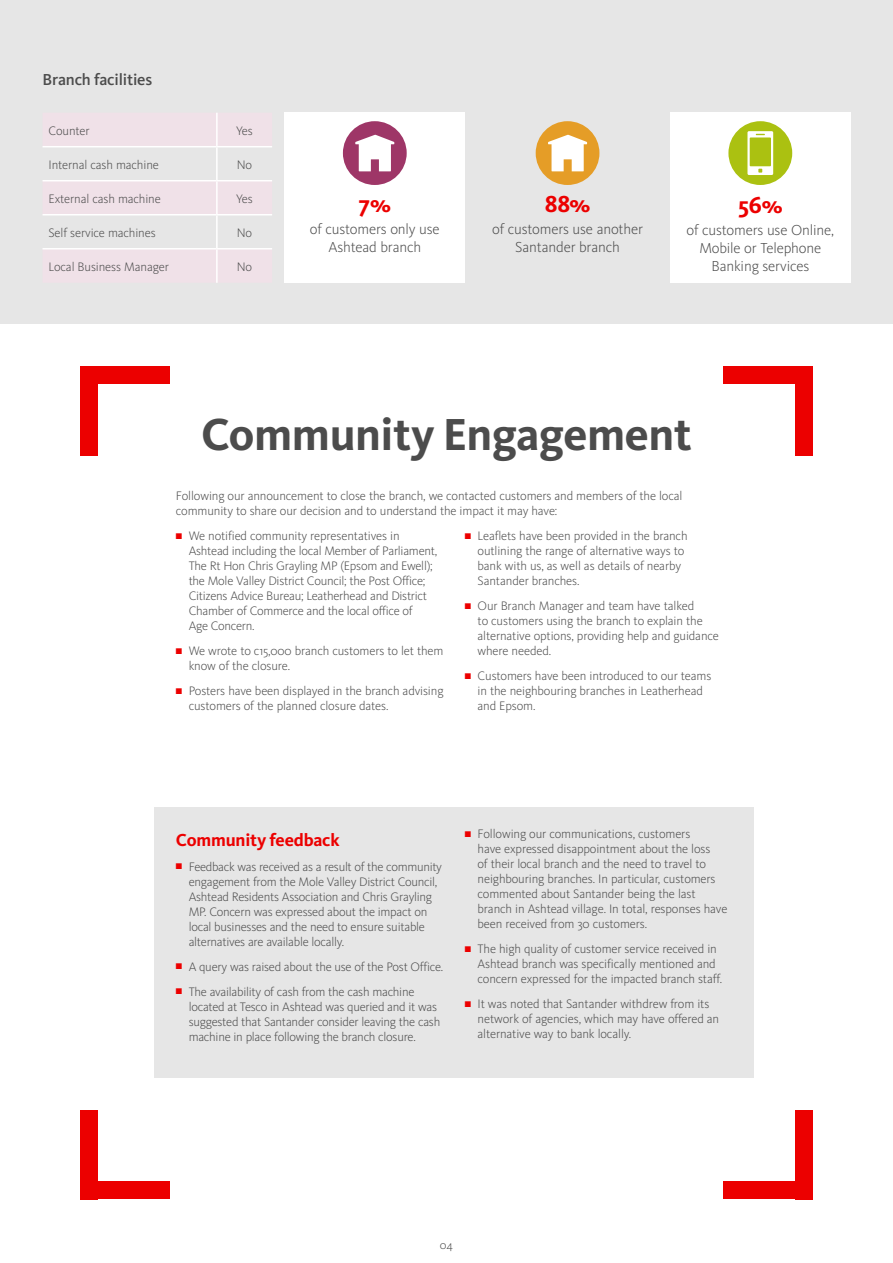
<style>
.page{position:relative;width:893px;height:1263px;background:#fff}
.page>*{position:absolute;margin:0;border:0;box-sizing:border-box;transform-origin:0 0}
.t1{font:700 46.5px "Kievit OT";letter-spacing:-.01em;color:#4c4c4c}
.t2{font:700 24px "Kievit OT";color:#ec0000}
.t3{font:700 18px "Kievit OT";letter-spacing:-.01em;color:#ec0000}
.t4{font:500 16.5px "Kievit OT";letter-spacing:-.01em;color:#4c4c4c}
.t5{font:300 15px/18px "Kievit OT";letter-spacing:-.01em;color:#4c4c4c;text-align:center}
.t6{font:300 12.75px/15px "Kievit OT";letter-spacing:-.01em;color:#4c4c4c}
.t7{font:300 12px "Kievit OT";color:#4c4c4c}
.s1{color:#ec0000}
</style>
<div class="page">
<div style="left:0;top:0;width:893px;height:323px;background:#e6e6e6"></div>
<svg style="left:43px;top:147px;width:229px;height:103px"></svg>
<hr style="left:216px;top:113px;width:2px;height:33px;background:#fff">
<hr style="left:43px;top:146px;width:174px;height:1px;background:#fff">
<hr style="left:217px;top:146px;width:55px;height:1px;background:#fff">
<hr style="left:216px;top:147px;width:2px;height:33px;background:#fff">
<hr style="left:43px;top:180px;width:174px;height:1px;background:#fff">
<hr style="left:217px;top:180px;width:55px;height:1px;background:#fff">
<hr style="left:216px;top:181px;width:2px;height:33px;background:#fff">
<hr style="left:43px;top:214px;width:174px;height:1px;background:#fff">
<hr style="left:217px;top:214px;width:55px;height:1px;background:#fff">
<hr style="left:216px;top:215px;width:2px;height:33px;background:#fff">
<hr style="left:43px;top:248px;width:174px;height:1px;background:#fff">
<hr style="left:217px;top:248px;width:55px;height:1px;background:#fff">
<hr style="left:216px;top:249px;width:2px;height:34px;background:#fff">
<div style="left:285px;top:113px;width:180px;height:170px;background:#fff"></div>
<div style="left:343px;top:121px;width:64px;height:64px;background:#9e3667;border-radius:50%"></div>
<svg style="left:355px;top:135px;width:39px;height:36px"></svg>
<div style="left:536px;top:121px;width:63px;height:64px;background:#e59d27;border-radius:50%"></div>
<svg style="left:548px;top:135px;width:39px;height:36px"></svg>
<div style="left:670px;top:113px;width:180px;height:170px;background:#fff"></div>
<div style="left:728px;top:121px;width:64px;height:64px;background:#abc111;border-radius:50%"></div>
<svg style="left:747px;top:131px;width:26px;height:44px"></svg>
<div style="left:80px;top:1182px;width:89px;height:17px;background:#ec0000"></div>
<div style="left:80px;top:1110px;width:18px;height:89px;background:#ec0000"></div>
<div style="left:724px;top:1182px;width:89px;height:17px;background:#ec0000"></div>
<div style="left:795px;top:1110px;width:18px;height:89px;background:#ec0000"></div>
<div style="left:155px;top:807px;width:599px;height:270px;background:#e6e6e6"></div>
<div style="left:80px;top:366px;width:89px;height:18px;background:#ec0000"></div>
<div style="left:80px;top:366px;width:18px;height:90px;background:#ec0000"></div>
<div style="left:724px;top:366px;width:89px;height:18px;background:#ec0000"></div>
<div style="left:795px;top:366px;width:18px;height:90px;background:#ec0000"></div>
<p class="t4" style="left:43px;top:70px;width:111px">Branch facilities</p>
<p class="t6" style="left:49px;top:123px;width:43px">Counter</p>
<p class="t6" style="left:236px;top:123px;width:18px">Yes</p>
<p class="t6" style="left:49px;top:157px;width:112px">Internal cash machine</p>
<p class="t6" style="left:237px;top:157px;width:17px">No</p>
<p class="t6" style="left:49px;top:191px;width:114px">External cash machine</p>
<p class="t6" style="left:236px;top:191px;width:18px">Yes</p>
<p class="t6" style="left:49px;top:225px;width:109px">Self service machines</p>
<p class="t6" style="left:237px;top:225px;width:17px">No</p>
<p class="t6" style="left:49px;top:259px;width:122px">Local Business Manager</p>
<p class="t6" style="left:237px;top:259px;width:17px">No</p>
<h2 class="t2" style="left:359px;top:190px;width:34px">7%</h2>
<p class="t5" style="left:310px;top:220px;width:131px">of customers only use<br>Ashtead branch</p>
<h2 class="t2" style="left:545px;top:190px;width:47px">88%</h2>
<p class="t5" style="left:492px;top:220px;width:152px">of customers use another<br>Santander branch</p>
<h2 class="t2" style="left:738px;top:191px;width:46px">56%</h2>
<p class="t5" style="left:687px;top:221px;width:149px">of customers use Online,<br>Mobile or Telephone<br>Banking services</p>
<h1 class="t1" style="left:201px;top:407px;width:492px">Community Engagement</h1>
<p class="t6" style="left:176px;top:489px;width:508px">Following our announcement to close the branch, we contacted customers and members of the local community to share our decision and to understand the impact it may have:</p>
<p class="t6" style="left:189px;top:529px;width:250px;text-indent:-13px"><span class="s1">■</span> We notified community representatives in Ashtead including the local Member of Parliament, The Rt Hon Chris Grayling MP (Epsom and Ewell); the Mole Valley District Council; the Post Office; Citizens Advice Bureau; Leatherhead and District Chamber of Commerce and the local office of<br>Age Concern.</p>
<p class="t6" style="left:189px;top:644px;width:256px;text-indent:-13px"><span class="s1">■</span> We wrote to c15,000 branch customers to let them know of the closure.</p>
<p class="t6" style="left:189px;top:684px;width:256px;text-indent:-13px"><span class="s1">■</span> Posters have been displayed in the branch advising customers of the planned closure dates.</p>
<p class="t6" style="left:478px;top:529px;width:212px;text-indent:-13px"><span class="s1">■</span> Leaflets have been provided in the branch outlining the range of alternative ways to bank with us, as well as details of nearby Santander branches.</p>
<p class="t6" style="left:478px;top:599px;width:243px;text-indent:-13px"><span class="s1">■</span> Our Branch Manager and team have talked<br>to customers using the branch to explain the alternative options, providing help and guidance where needed.</p>
<p class="t6" style="left:478px;top:669px;width:235px;text-indent:-13px"><span class="s1">■</span> Customers have been introduced to our teams in the neighbouring branches in Leatherhead and Epsom.</p>
<h3 class="t3" style="left:176px;top:829px;width:165px">Community feedback</h3>
<p class="t6" style="left:189px;top:859px;width:255px;text-indent:-13px"><span class="s1">■</span> Feedback was received as a result of the community engagement from the Mole Valley District Council, Ashtead Residents Association and Chris Grayling MP. Concern was expressed about the impact on local businesses and the need to ensure suitable alternatives are available locally.</p>
<p class="t6" style="left:176px;top:959px;width:269px"><span class="s1">■</span> A query was raised about the use of the Post Office.</p>
<p class="t6" style="left:189px;top:984px;width:253px;text-indent:-13px"><span class="s1">■</span> The availability of cash from the cash machine located at Tesco in Ashtead was queried and it was suggested that Santander consider leaving the cash machine in place following the branch closure.</p>
<p class="t6" style="left:478px;top:827px;width:251px;text-indent:-13px"><span class="s1">■</span> Following our communications, customers<br>have expressed disappointment about the loss<br>of their local branch and the need to travel to neighbouring branches. In particular, customers commented about Santander being the last branch in Ashtead village. In total, responses have been received from 30 customers.</p>
<p class="t6" style="left:478px;top:942px;width:246px;text-indent:-13px"><span class="s1">■</span> The high quality of customer service received in<br>Ashtead branch was specifically mentioned and concern expressed for the impacted branch staff.</p>
<p class="t6" style="left:478px;top:997px;width:243px;text-indent:-13px"><span class="s1">■</span> It was noted that Santander withdrew from its network of agencies, which may have offered an alternative way to bank locally.</p>
<p class="t7" style="left:440px;top:1238px;width:15px">04</p>
</div>
